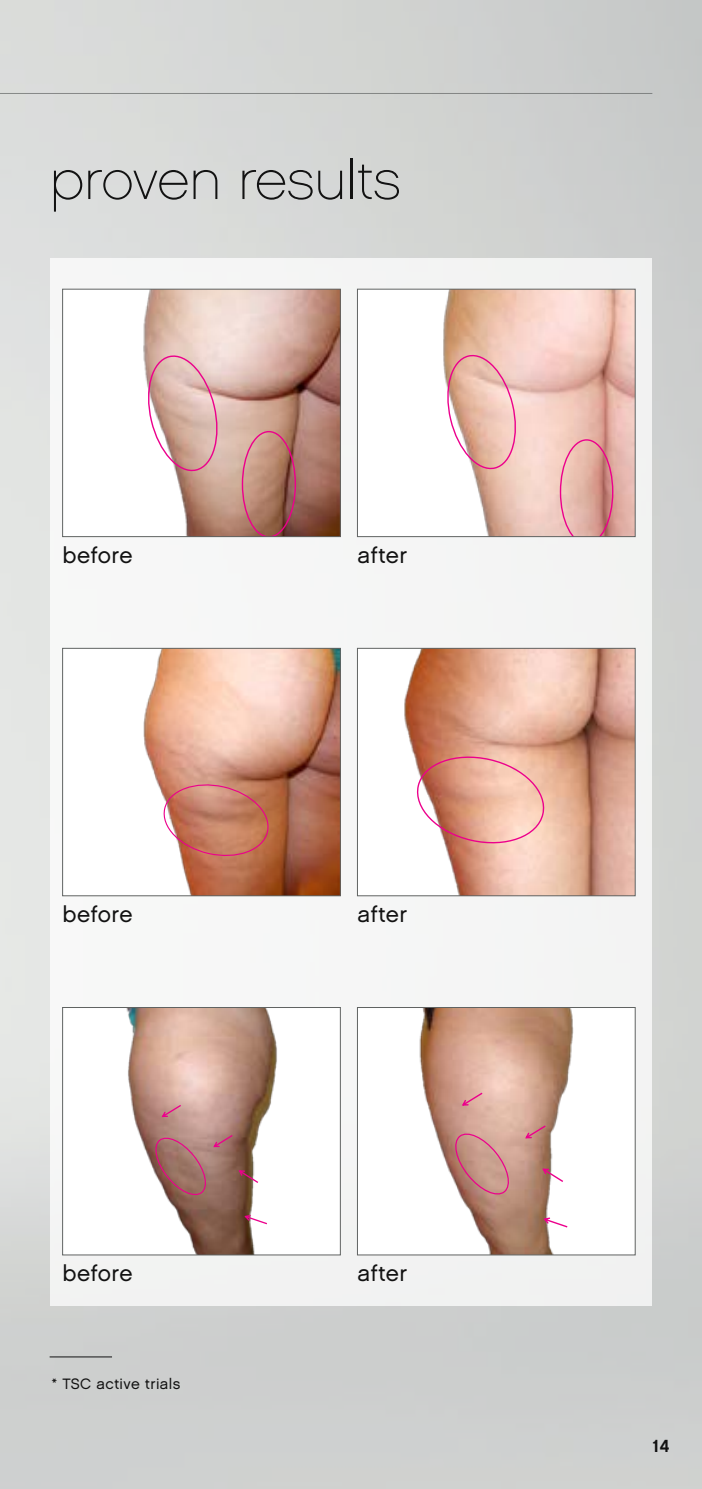
<style>
.page{position:relative;width:702px;height:1489px;background:#fff}
.page>*{position:absolute;margin:0;border:0;box-sizing:border-box;transform-origin:0 0}
.t1{font:55px "Chalet Paris Nineteen Sixty";color:#121212}
.t2{font:22.5px "Chalet London Nineteen Sixty";letter-spacing:.02em;color:#121212}
.t3{font:17.5px "Chalet New York Nineteen Sixty";color:#121212}
.t4{font:15px "Chalet London Nineteen Sixty";letter-spacing:.03em;color:#121212}
</style>
<div class="page">
<hr style="left:0;top:93px;width:652px;height:1px;background:#606362">
<div style="left:50px;top:258px;width:601px;height:1047px;background:#f5f5f5"></div>
<div style="left:63px;top:289px;width:277px;height:247px;background:#fff"></div>
<img style="left:143px;top:291px;width:195px;height:244px">
<svg style="left:144px;top:351px;width:79px;height:125px;background:#ddb9b5"></svg>
<div style="left:242px;top:431px;width:54px;height:105px;border:1px solid #ec008c;border-radius:50%"></div>
<div style="left:62px;top:289px;width:278px;height:248px;border:1px solid #606362"></div>
<div style="left:357px;top:289px;width:278px;height:247px;background:#fff"></div>
<img style="left:443px;top:291px;width:190px;height:244px">
<svg style="left:443px;top:350px;width:78px;height:123px;background:#eac0b7"></svg>
<svg style="left:559px;top:439px;width:54px;height:96px;background:#dda09c"></svg>
<div style="left:357px;top:289px;width:278px;height:248px;border:1px solid #606362"></div>
<div style="left:63px;top:648px;width:277px;height:247px;background:#fff"></div>
<img style="left:143px;top:650px;width:195px;height:244px">
<svg style="left:160px;top:780px;width:111px;height:79px;background:#c98470"></svg>
<div style="left:62px;top:648px;width:278px;height:248px;border:1px solid #606362"></div>
<div style="left:357px;top:648px;width:278px;height:247px;background:#fff"></div>
<img style="left:404px;top:650px;width:229px;height:244px">
<svg style="left:413px;top:751px;width:135px;height:97px;background:#e6af9f"></svg>
<div style="left:357px;top:648px;width:278px;height:248px;border:1px solid #606362"></div>
<div style="left:63px;top:1007px;width:277px;height:247px;background:#fff"></div>
<img style="left:126px;top:1009px;width:151px;height:243px">
<svg style="left:152px;top:1132px;width:106px;height:67px;background:#9f746c"></svg>
<svg style="left:244px;top:1214px;width:23px;height:10px"></svg>
<svg style="left:162px;top:1104px;width:19px;height:13px"></svg>
<div style="left:62px;top:1007px;width:278px;height:247px;border:1px solid #606362"></div>
<div style="left:357px;top:1007px;width:278px;height:247px;background:#fff"></div>
<img style="left:419px;top:1009px;width:155px;height:243px">
<svg style="left:452px;top:1128px;width:60px;height:71px;background:#c69188"></svg>
<svg style="left:525px;top:1125px;width:20px;height:13px"></svg>
<svg style="left:542px;top:1168px;width:21px;height:13px"></svg>
<svg style="left:543px;top:1217px;width:24px;height:10px"></svg>
<svg style="left:462px;top:1092px;width:20px;height:13px"></svg>
<div style="left:357px;top:1007px;width:278px;height:247px;border:1px solid #606362"></div>
<hr style="left:50px;top:1356px;width:62px;height:1px;background:#121212">
<h1 class="t1" style="left:50px;top:148px;width:352px">proven results</h1>
<p class="t2" style="left:63px;top:541px;width:71px">before</p>
<p class="t2" style="left:357px;top:541px;width:51px">after</p>
<p class="t2" style="left:63px;top:900px;width:71px">before</p>
<p class="t2" style="left:357px;top:900px;width:51px">after</p>
<p class="t2" style="left:63px;top:1259px;width:71px">before</p>
<p class="t2" style="left:357px;top:1259px;width:51px">after</p>
<p class="t4" style="left:52px;top:1374px;width:130px">* TSC active trials</p>
<p class="t3" style="left:652px;top:1435px;width:19px">14</p>
</div>
